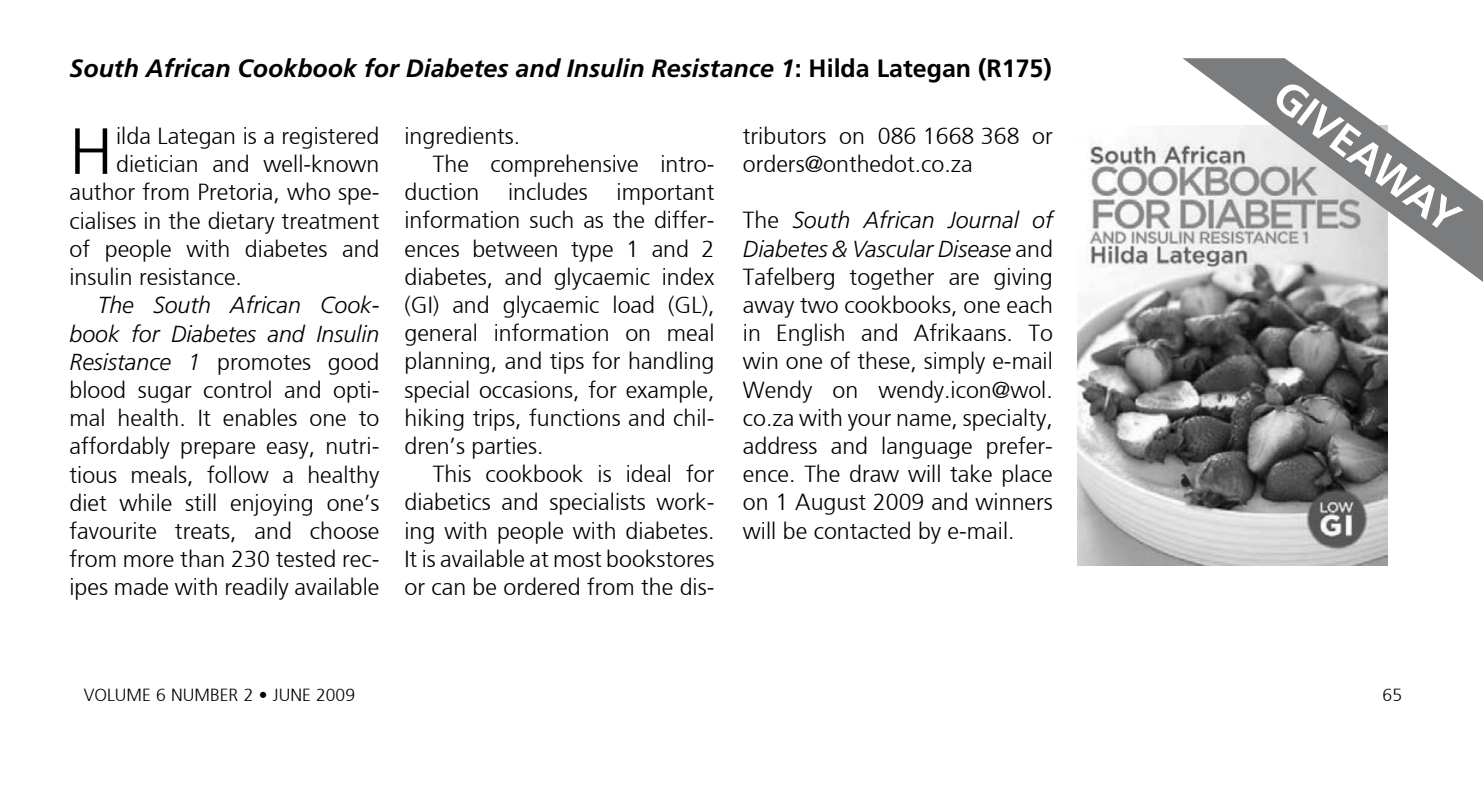
<style>
.page{position:relative;width:1483px;height:793px;background:#fff}
.page>*{position:absolute;margin:0;border:0;box-sizing:border-box;transform-origin:0 0}
.t1{font:300 65px "Frutiger";color:#000}
.t2{font:700 43.25px "Frutiger";color:#fff}
.t3{font:italic 700 25px "Frutiger";color:#000}
.t4{font:300 23.25px/28.2px "Frutiger";color:#000;text-align:justify}
.t5{font:300 17.5px "Frutiger";color:#000}
.s1{font-style:normal}
.s2{font-style:italic}
</style>
<div class="page">
<img style="left:1078px;top:140px;width:310px;height:425px">
<svg style="left:1182px;top:58px;width:301px;height:243px"></svg>
<p class="t3" style="left:69px;top:54px;width:984px">South African Cookbook for Diabetes and Insulin Resistance 1<span class="s1">: Hilda Lategan (R175)</span></p>
<h1 class="t1" style="left:69px;top:114px;width:45px">H</h1>
<p class="t4" style="left:116px;top:121px;width:265px">ilda Lategan is a registered</p>
<p class="t4" style="left:116px;top:150px;width:265px">dietician and well-known</p>
<p class="t4" style="left:69px;top:178px;width:311px">author from Pretoria, who spe-</p>
<p class="t4" style="left:69px;top:206px;width:311px">cialises in the dietary treatment</p>
<p class="t4" style="left:69px;top:234px;width:311px">of people with diabetes and</p>
<p class="t4" style="left:69px;top:263px;width:174px">insulin resistance.</p>
<p class="t4" style="left:69px;top:291px;width:311px;text-indent:28px"><span class="s2">The South African Cook&shy;book for Diabetes and Insulin Resistance 1</span> promotes good blood sugar control and opti&shy;mal health. It enables one to affordably prepare easy, nutri&shy;tious meals, follow a healthy diet while still enjoying one’s favourite treats, and choose from more than 230 tested rec&shy;ipes made with readily available</p>
<p class="t4" style="left:404px;top:121px;width:117px">ingredients.</p>
<p class="t4" style="left:433px;top:150px;width:283px">The comprehensive intro-</p>
<p class="t4" style="left:404px;top:178px;width:311px">duction includes important</p>
<p class="t4" style="left:404px;top:206px;width:311px">information such as the differ-</p>
<p class="t4" style="left:404px;top:234px;width:311px">ences between type 1 and 2</p>
<p class="t4" style="left:404px;top:262px;width:311px">diabetes, and glycaemic index</p>
<p class="t4" style="left:404px;top:290px;width:311px">(GI) and glycaemic load (GL),</p>
<p class="t4" style="left:404px;top:319px;width:311px">general information on meal</p>
<p class="t4" style="left:404px;top:347px;width:311px">planning, and tips for handling</p>
<p class="t4" style="left:404px;top:375px;width:311px">special occasions, for example,</p>
<p class="t4" style="left:404px;top:403px;width:311px">hiking trips, functions and chil-</p>
<p class="t4" style="left:404px;top:431px;width:141px">dren’s parties.</p>
<p class="t4" style="left:433px;top:459px;width:283px">This cookbook is ideal for</p>
<p class="t4" style="left:404px;top:488px;width:311px">diabetics and specialists work-</p>
<p class="t4" style="left:404px;top:516px;width:311px">ing with people with diabetes.</p>
<p class="t4" style="left:404px;top:544px;width:311px">It is available at most bookstores</p>
<p class="t4" style="left:404px;top:572px;width:311px">or can be ordered from the dis-</p>
<p class="t4" style="left:743px;top:121px;width:311px">tributors on 086 1668 368 or orders@onthedot.co.za</p>
<p class="t4" style="left:743px;top:206px;width:311px">The <span class="s2">South African Journal of Diabetes &amp; Vascular Disease</span> and Tafelberg together are giving away two cookbooks, one each in English and Afrikaans. To win one of these, simply e-mail Wendy on wendy.icon@wol. co.za with your name, specialty, address and language prefer&shy;ence. The draw will take place on 1 August 2009 and winners will be contacted by e-mail.</p>
<h2 class="t2" style="left:1294px;top:69px;width:222px;rotate:37deg">GIVEAWAY</h2>
<p class="t5" style="left:84px;top:684px;width:273px">VOLUME 6 NUMBER 2 • JUNE 2009</p>
<p class="t5" style="left:1382px;top:684px;width:21px">65</p>
</div>
